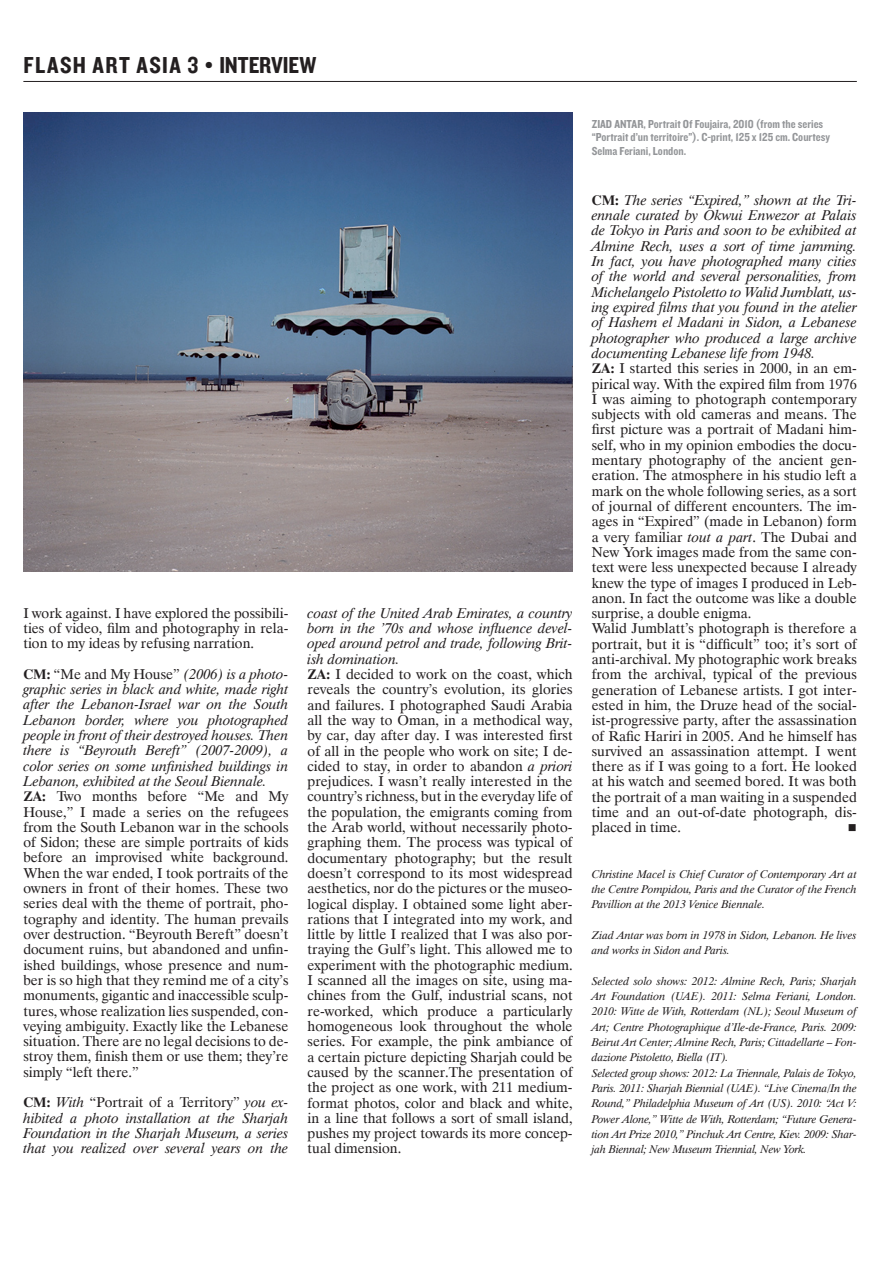
<style>
.page{position:relative;width:893px;height:1263px;background:#fff}
.page>*{position:absolute;margin:0;border:0;box-sizing:border-box;transform-origin:0 0}
.t1{font:24px "Knockout 50 Welterweight";letter-spacing:.05em;color:#231f20}
.t2{font:14.25px/15.3px "Dutch 801 TL";color:#231f20}
.t3{font:italic 14.25px/15.3px "Dutch 801 TL";color:#231f20;text-align:justify}
.t4{font:12px/13.5px "Knockout 50 Welterweight";color:#939598}
.t5{font:12px "Wingdings";color:#231f20}
.t6{font:italic 11.25px/15.3px "Dutch 801 TL";color:#231f20}
.s1{font-weight:700}
.s2{font-style:italic}
.s3{font-weight:700;font-style:normal}
.s4{font-style:normal}
</style>
<div class="page">
<hr style="left:23px;top:81px;width:834px;height:1px;background:#231f20">
<img style="left:23px;top:113px;width:550px;height:459px">
<p class="t1" style="left:23px;top:49px;width:294px">flash art asia 3 • interview</p>
<p class="t2" style="left:23px;top:605px;width:267px;text-align:justify">I work against. I have explored the possibili&shy;ties of video, film and photography in rela&shy;tion to my ideas by refusing narration.</p>
<p class="t2" style="left:23px;top:666px;width:267px"><span class="s1">CM:</span> “Me and My House” <span class="s2">(2006) is a photo&shy;graphic series in black and white, made right after the Lebanon-Israel war on the South Lebanon border, where you photographed people in front of their destroyed houses. Then there is “Beyrouth Bereft” (2007-2009), a color series on some unfinished buildings in Lebanon, exhibited at the Seoul Biennale.<br></span><span class="s1">ZA:</span> Two months before “Me and My House,” I made a series on the refugees from the South Lebanon war in the schools of Sidon; these are simple portraits of kids before an improvised white background.<br>When the war ended, I took portraits of the owners in front of their homes. These two series deal with the theme of portrait, pho&shy;tography and identity. The human prevails over destruction. “Beyrouth Bereft” doesn’t document ruins, but abandoned and unfin&shy;ished buildings, whose presence and num&shy;ber is so high that they remind me of a city’s monuments, gigantic and inaccessible sculp&shy;tures, whose realization lies suspended, con&shy;veying ambiguity. Exactly like the Lebanese situation. There are no legal decisions to de&shy;stroy them, finish them or use them; they’re simply “left there.”</p>
<p class="t3" style="left:23px;top:1094px;width:267px"><span class="s3">CM:</span> With <span class="s4">“Portrait of a Territory”</span> you ex&shy;hibited a photo installation at the Sharjah Foundation in the Sharjah Museum, a series that you realized over several years on the</p>
<p class="t2" style="left:308px;top:605px;width:267px"><span class="s2">coast of the United Arab Emirates, a country born in the ’70s and whose influence devel&shy;oped around petrol and trade, following Brit&shy;ish domination.<br></span><span class="s1">ZA:</span> I decided to work on the coast, which reveals the country’s evolution, its glories and failures. I photographed Saudi Arabia all the way to Oman, in a methodical way, by car, day after day. I was interested first of all in the people who work on site; I de&shy;cided to stay, in order to abandon <span class="s2">a priori </span>prejudices. I wasn’t really interested in the country’s richness, but in the everyday life of the population, the emigrants coming from the Arab world, without necessarily photo&shy;graphing them. The process was typical of documentary photography; but the result doesn’t correspond to its most widespread aesthetics, nor do the pictures or the museo&shy;logical display. I obtained some light aber&shy;rations that I integrated into my work, and little by little I realized that I was also por&shy;traying the Gulf’s light. This allowed me to experiment with the photographic medium.<br>I scanned all the images on site, using ma&shy;chines from the Gulf, industrial scans, not re-worked, which produce a particularly homogeneous look throughout the whole series. For example, the pink ambiance of a certain picture depicting Sharjah could be caused by the scanner.The presentation of the project as one work, with 211 medium&shy;format photos, color and black and white, in a line that follows a sort of small island, pushes my project towards its more concep&shy;tual dimension.</p>
<p class="t4" style="left:592px;top:117px;width:240px">Ziad antar, Portrait of foujaira, 2010 (from the series “Portrait d’un territoire”). c-print, 125 x 125 cm. courtesy selma feriani, london.</p>
<p class="t2" style="left:592px;top:192px;width:267px"><span class="s1">CM:</span> <span class="s2">The series “Expired,” shown at the Tri&shy;ennale curated by Okwui Enwezor at Palais de Tokyo in Paris and soon to be exhibited at Almine Rech, uses a sort of time jamming.<br>In fact, you have photographed many cities of the world and several personalities, from Michelangelo Pistoletto to Walid Jumblatt, us&shy;ing expired films that you found in the atelier of Hashem el Madani in Sidon, a Lebanese photographer who produced a large archive documenting Lebanese life from 1948.<br></span><span class="s1">ZA:</span> I started this series in 2000, in an em&shy;pirical way. With the expired film from 1976<br>I was aiming to photograph contemporary subjects with old cameras and means. The first picture was a portrait of Madani him&shy;self, who in my opinion embodies the docu&shy;mentary photography of the ancient gen&shy;eration. The atmosphere in his studio left a mark on the whole following series, as a sort of journal of different encounters. The im&shy;ages in “Expired” (made in Lebanon) form a very familiar <span class="s2">tout a part</span>. The Dubai and New York images made from the same con&shy;text were less unexpected because I already knew the type of images I produced in Leb&shy;anon. In fact the outcome was like a double surprise, a double enigma.<br>Walid Jumblatt’s photograph is therefore a portrait, but it is “difficult” too; it’s sort of anti-archival. My photographic work breaks from the archival, typical of the previous generation of Lebanese artists. I got inter&shy;ested in him, the Druze head of the social&shy;ist-progressive party, after the assassination of Rafic Hariri in 2005. And he himself has survived an assassination attempt. I went there as if I was going to a fort. He looked at his watch and seemed bored. It was both the portrait of a man waiting in a suspended time and an out-of-date photograph, dis&shy;placed in time.</p>
<p class="t5" style="left:848px;top:821px;width:10px">■</p>
<p class="t6" style="left:592px;top:866px;width:267px;text-align:justify">Christine Macel is Chief Curator of Contemporary Art at the Centre Pompidou, Paris and the Curator of the French Pavillion at the 2013 Venice Biennale.</p>
<p class="t6" style="left:592px;top:927px;width:266px">Ziad Antar was born in 1978 in Sidon, Lebanon. He lives and works in Sidon and Paris.</p>
<p class="t6" style="left:592px;top:973px;width:267px">Selected solo shows: 2012: Almine Rech, Paris; Sharjah Art Foundation (UAE). 2011: Selma Feriani, London.<br>2010: Witte de With, Rotterdam (NL); Seoul Museum of Art; Centre Photographique d’Ile-de-France, Paris. 2009:<br>Beirut Art Center; Almine Rech, Paris; Cittadellarte – Fon&shy;dazione Pistoletto, Biella (IT).<br>Selected group shows: 2012: La Triennale, Palais de Tokyo, Paris. 2011: Sharjah Biennial (UAE). “Live Cinema/In the Round,” Philadelphia Museum of Art (US). 2010: “Act V:<br>Power Alone,” Witte de With, Rotterdam; “Future Genera&shy;tion Art Prize 2010,” Pinchuk Art Centre, Kiev. 2009: Shar&shy;jah Biennal; New Museum Triennial, New York.</p>
</div>
